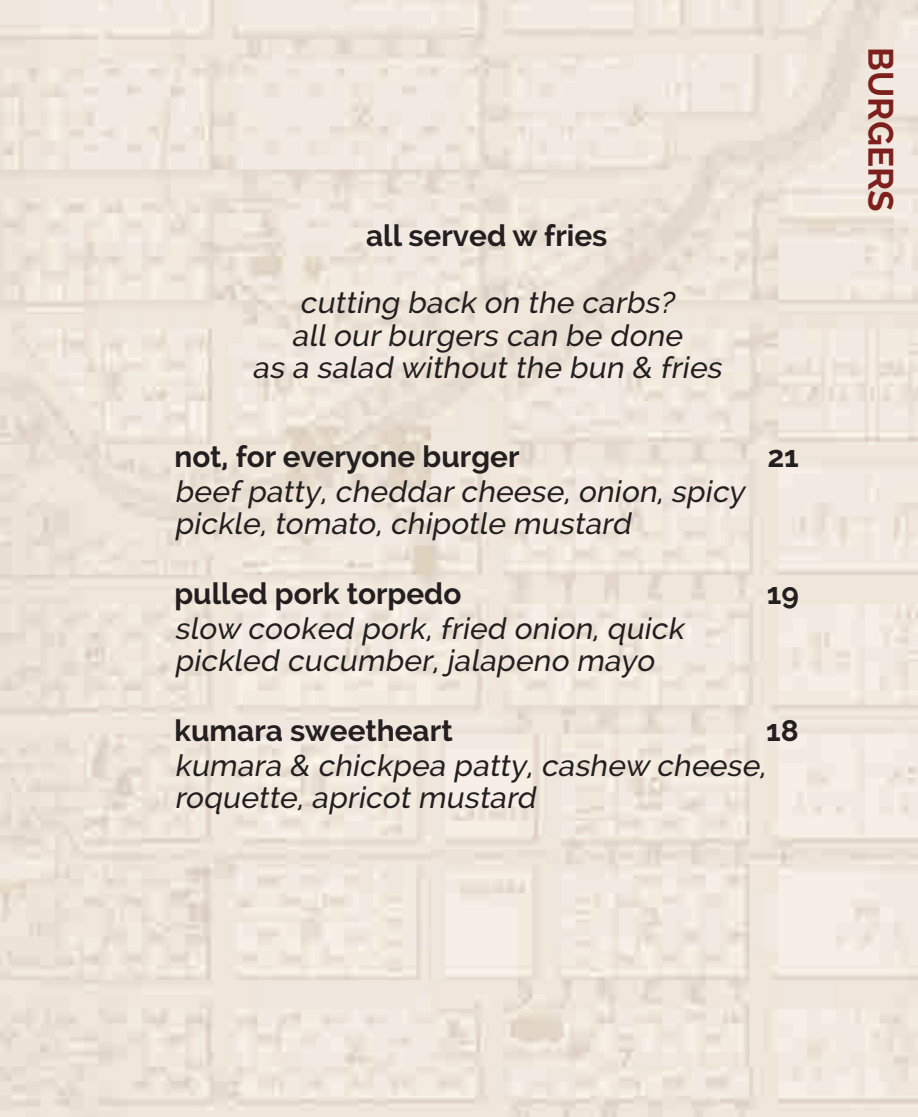
<style>
.page{position:relative;width:918px;height:1117px;background:#fff}
.page>*{position:absolute;margin:0;border:0;box-sizing:border-box;transform-origin:0 0}
.t1{font:700 35px "Raleway";color:#7d201d}
.t2{font:italic 500 29.75px/32.2px "Raleway";color:#231f20}
.t3{font:700 29.75px "Raleway";color:#231f20}
</style>
<div class="page">
<p class="t3" style="left:366px;top:219px;width:243px">all served w fries</p>
<p class="t2" style="left:252px;top:287px;width:476px;text-align:center">cutting back on the carbs? allourburgers can be done<br>as a salad without the bun &amp; fries</p>
<p class="t3" style="left:174px;top:440px;width:346px">not, for everyone burger</p>
<p class="t3" style="left:767px;top:440px;width:33px">21</p>
<p class="t2" style="left:174px;top:475px;width:571px">beefpatty, cheddarcheese, onion, spicy pickle, tomato, chipotle mustard</p>
<p class="t3" style="left:174px;top:576px;width:289px">pulled pork torpedo</p>
<p class="t3" style="left:767px;top:576px;width:34px">19</p>
<p class="t2" style="left:174px;top:612px;width:516px">slow cooked pork, fried onion, quick pickled cucumber, jalapeno mayo</p>
<p class="t3" style="left:174px;top:713px;width:280px">kumara sweetheart</p>
<p class="t3" style="left:766px;top:713px;width:34px">18</p>
<p class="t2" style="left:174px;top:748px;width:599px">kumara &amp; chickpea patty, cashew cheese, roquette, apricot mustard</p>
<p class="t1" style="left:900px;top:47px;width:166px;rotate:90deg">BURGERS</p>
</div>
